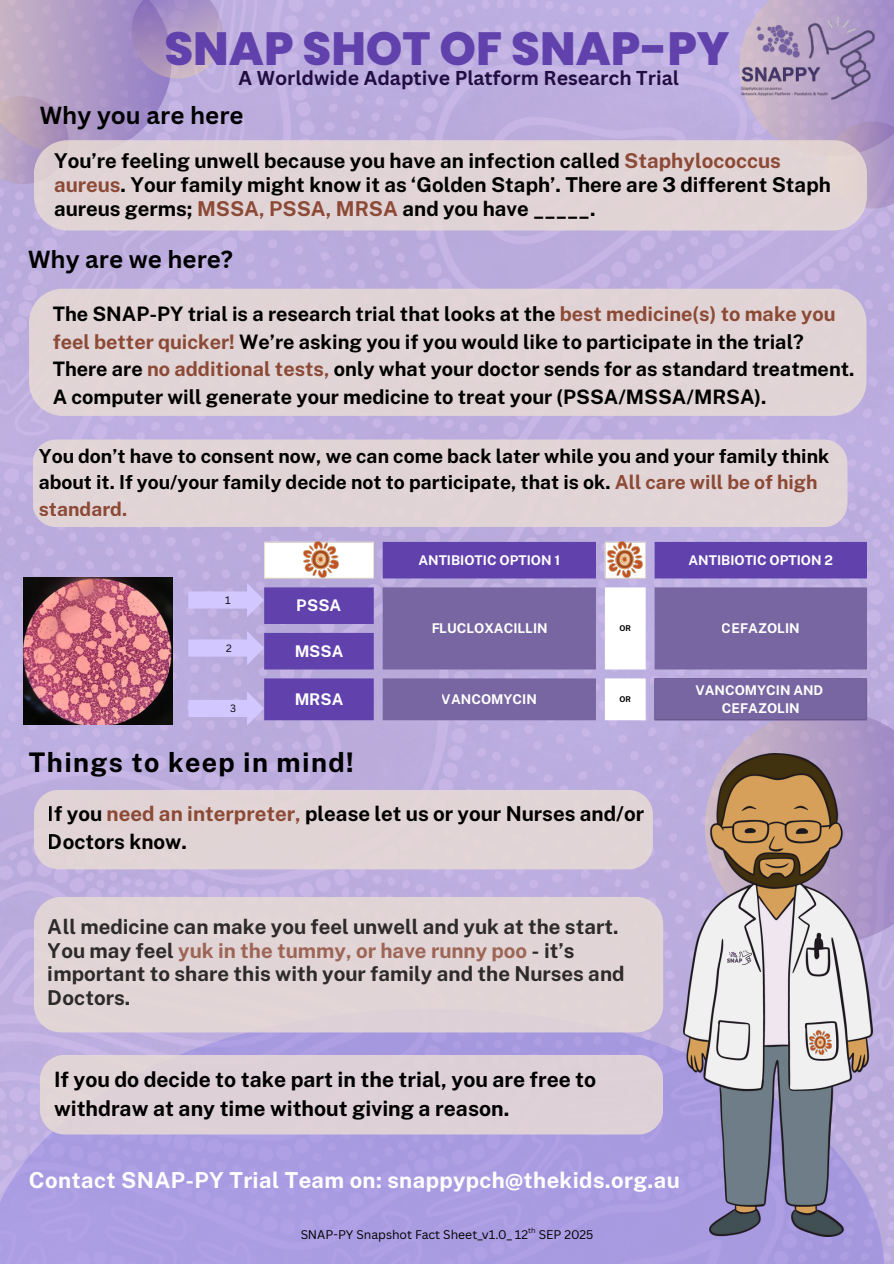
<style>
.page{position:relative;width:894px;height:1264px;background:#fff}
.page>*{position:absolute;margin:0;border:0;box-sizing:border-box;transform-origin:0 0}
.t1{font:800 46.5px "Poppins";color:#6141ac}
.t2{font:700 27px "Public Sans";letter-spacing:.05em;color:#000}
.t3{font:700 24px "Canva Sans";color:#000}
.t4{font:700 22.05px "Public Sans";letter-spacing:.015em;color:#fff}
.t5{font:700 21.15px/29.2px "Public Sans";color:#000}
.t6{font:700 20.55px/23.7px "Public Sans";color:#000}
.t7{font:700 19.95px/27.6px "Public Sans";color:#000}
.t8{font:700 19.5px "Canva Sans";color:#210d41}
.t9{font:700 19.35px/26.4px "Public Sans";color:#000}
.t10{font:700 16.05px "Public Sans";color:#fff}
.t11{font:700 13.35px/18.6px "Public Sans";color:#fff;text-align:center}
.t12{font:12.15px "Canva Sans";color:#000}
.t13{font:10.5px "Canva Sans";color:#000}
.t14{font:10.35px "Canva Sans";color:#000}
.t15{font:700 7.95px "Public Sans";color:#000}
.t16{font:7.35px "Canva Sans";color:#000}
.s1{color:#8c4a36}
</style>
<div class="page">
<img style="left:0;top:0;width:893px;height:1263px">
<div style="left:827px;top:121px;width:66px;height:88px;background:#b19bc7"></div>
<svg style="left:0;top:156px;width:34px;height:28px"></svg>
<svg style="left:0;top:1008px;width:883px;height:255px;fill:#aa9de2"></svg>
<svg style="left:739px;top:0;width:154px;height:156px"></svg>
<svg style="left:0;top:0;width:171px;height:156px"></svg>
<svg style="left:704px;top:709px;width:189px;height:235px"></svg>
<svg style="left:125px;top:0;width:103px;height:84px"></svg>
<div style="left:34px;top:896px;width:629px;height:136px;background:#e1d4d6"></div>
<div style="left:40px;top:1054px;width:623px;height:80px;background:#ddd0d6"></div>
<div style="left:33px;top:439px;width:814px;height:88px;background:#e1d4d6"></div>
<div style="left:29px;top:289px;width:837px;height:127px;background:#e1d4d6"></div>
<img style="left:23px;top:578px;width:149px;height:146px">
<div style="left:34px;top:140px;width:832px;height:90px;background:#e1d3d5"></div>
<svg style="left:264px;top:542px;width:602px;height:178px;fill:#6141ac"></svg>
<svg style="left:382px;top:587px;width:484px;height:133px;fill:#7766a1"></svg>
<hr style="left:264px;top:542px;width:1px;height:36px;background:#ebded4">
<hr style="left:373px;top:542px;width:1px;height:36px;background:#ebded4">
<hr style="left:264px;top:542px;width:109px;height:1px;background:#ebded4">
<hr style="left:264px;top:578px;width:109px;height:1px;background:#ebded4">
<hr style="left:604px;top:542px;width:1px;height:36px;background:#ebded4">
<hr style="left:645px;top:542px;width:1px;height:36px;background:#ebded4">
<hr style="left:604px;top:542px;width:41px;height:1px;background:#ebded4">
<hr style="left:604px;top:578px;width:41px;height:1px;background:#ebded4">
<hr style="left:654px;top:679px;width:1px;height:40px;background:#7766a1">
<hr style="left:866px;top:679px;width:1px;height:40px;background:#7766a1">
<hr style="left:654px;top:678px;width:212px;height:1px;background:#7766a1">
<hr style="left:654px;top:719px;width:212px;height:1px;background:#7766a1">
<svg style="left:188px;top:583px;width:76px;height:34px"></svg>
<svg style="left:188px;top:631px;width:76px;height:34px"></svg>
<svg style="left:188px;top:691px;width:76px;height:34px"></svg>
<div style="left:34px;top:789px;width:618px;height:80px;background:#e1d4d6"></div>
<img style="left:683px;top:753px;width:189px;height:483px">
<img style="left:727px;top:950px;width:24px;height:14px">
<img style="left:809px;top:1030px;width:22px;height:24px">
<img style="left:731px;top:6px;width:162px;height:105px">
<img style="left:303px;top:542px;width:35px;height:36px">
<img style="left:607px;top:542px;width:35px;height:36px">
<h1 class="t1" style="left:164px;top:16px;width:566px">SNAP SHOT OF SNAP-PY</h1>
<p class="t8" style="left:238px;top:64px;width:441px">A Worldwide Adaptive Platform Research Trial</p>
<p class="t3" style="left:40px;top:98px;width:205px">Why you are here</p>
<p class="t6" style="left:54px;top:148px;width:778px;line-height:24.2px">You’re feeling unwell because you have an infection called <span class="s1">Staphylococcus aureus</span>. Your family might know it as ‘Golden Staph’. There are 3 different Staph aureus germs; <span class="s1">MSSA, PSSA, MRSA</span> and you have _____.</p>
<p class="t3" style="left:28px;top:243px;width:206px">Why are we here?</p>
<p class="t7" style="left:53px;top:300px;width:803px">The SNAP-PY trial is a research trial that looks at the <span class="s1">best medicine(s) to make you feel better quicker!</span> We’re asking you if you would like to participate in the trial?<br>There are <span class="s1">no additional tests,</span> only what your doctor sends for as standard treatment.<br>A computer will generate your medicine to treat your (PSSA/MSSA/MRSA).</p>
<p class="t9" style="left:39px;top:442px;width:791px">You don’t have to consent now, we can come back later while you and your family think about it. If you/your family decide not to participate, that is ok. <span class="s1">All care will be of high standard.</span></p>
<p class="t13" style="left:225px;top:592px;width:7px">1</p>
<p class="t14" style="left:226px;top:641px;width:7px">2</p>
<p class="t14" style="left:230px;top:701px;width:7px">3</p>
<p class="t10" style="left:296px;top:596px;width:46px">PSSA</p>
<p class="t11" style="left:418px;top:551px;width:143px">ANTIBIOTIC OPTION 1</p>
<p class="t11" style="left:688px;top:551px;width:146px">ANTIBIOTIC OPTION 2</p>
<p class="t11" style="left:431px;top:619px;width:118px">FLUCLOXACILLIN</p>
<p class="t15" style="left:619px;top:623px;width:13px">OR</p>
<p class="t11" style="left:721px;top:619px;width:79px">CEFAZOLIN</p>
<p class="t10" style="left:294px;top:641px;width:50px">MSSA</p>
<p class="t10" style="left:294px;top:689px;width:50px">MRSA</p>
<p class="t11" style="left:441px;top:690px;width:96px">VANCOMYCIN</p>
<p class="t15" style="left:619px;top:694px;width:13px">OR</p>
<p class="t11" style="left:695px;top:680px;width:129px">VANCOMYCIN AND<br>CEFAZOLIN</p>
<h2 class="t2" style="left:29px;top:746px;width:326px">Things to keep in mind!</h2>
<p class="t6" style="left:48px;top:799px;width:597px;line-height:28.2px">If you <span class="s1">need an interpreter,</span> please let us or your Nurses and/or<br>Doctors know.</p>
<p class="t6" style="left:48px;top:914px;width:578px">All medicine can make you feel unwell and yuk at the start.<br>You may feel <span class="s1">yuk in the tummy, or have runny poo</span> - it’s important to share this with your family and the Nurses and Doctors.</p>
<p class="t5" style="left:54px;top:1064px;width:543px">If you do decide to take part in the trial, you are free to withdraw at any time without giving a reason.</p>
<p class="t4" style="left:29px;top:1167px;width:652px">Contact SNAP-PY Trial Team on: snappypch@thekids.org.au</p>
<p class="t16" style="left:528px;top:1225px;width:9px">th</p>
<p class="t12" style="left:300px;top:1225px;width:294px">SNAP-PY Snapshot Fact Sheet_v1.0_ 12 SEP 2025</p>
</div>
